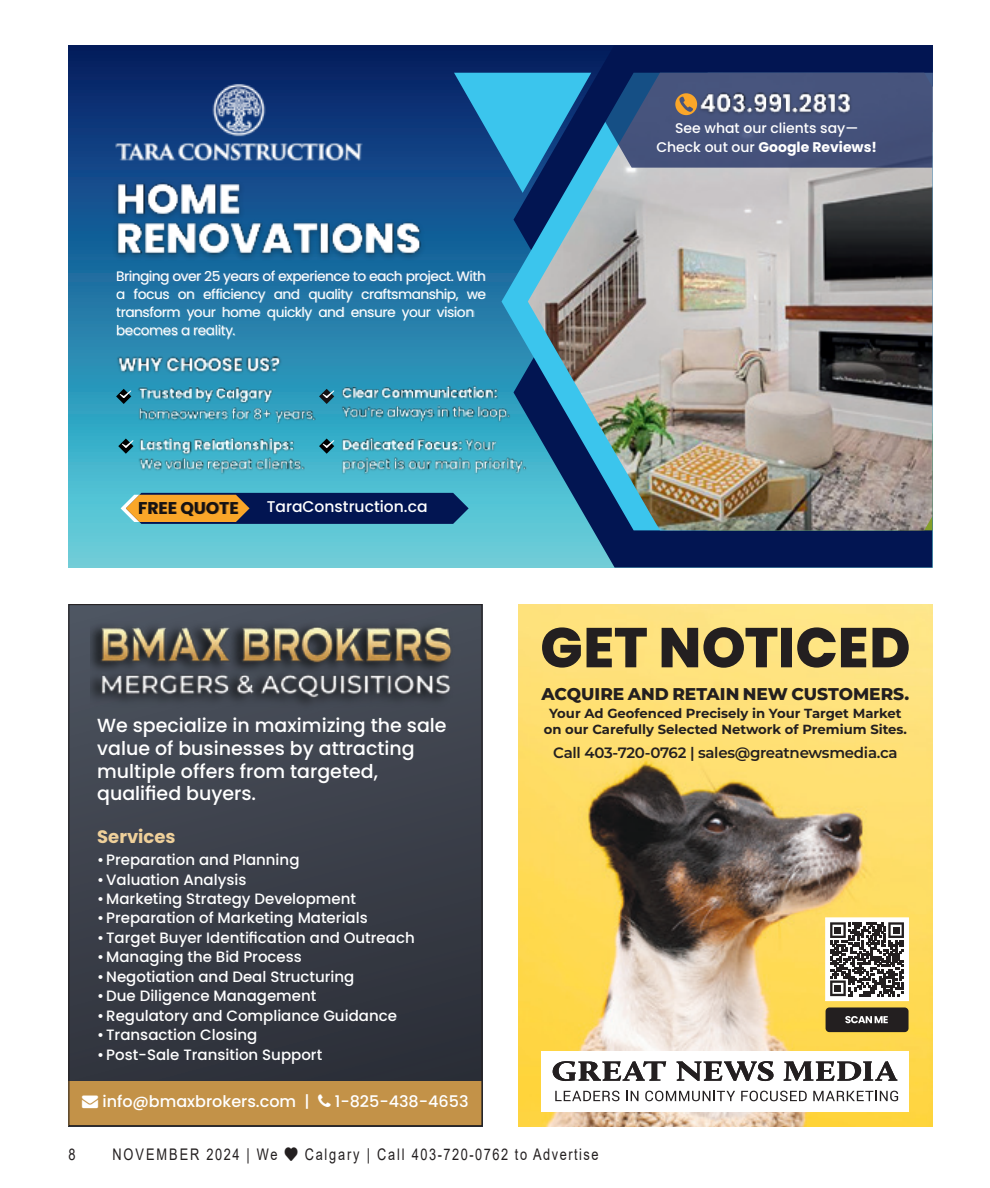
<style>
.page{position:relative;width:990px;height:1188px;background:#fff}
.page>*{position:absolute;margin:0;border:0;box-sizing:border-box;transform-origin:0 0}
.t1{font:500 19px/22.8px "Poppins";color:#fff}
.t2{font:700 18px "Poppins";color:#efd09a}
.t3{font:800 17px "Montserrat";color:#231f20}
.t4{font:700 17px "Poppins";color:#161213}
.t5{font:16px "Arial";letter-spacing:.12em;color:#231f20;scale:.8 1}
.t6{font:500 16px "Poppins";color:#fff}
.t7{font:500 15.6px "Poppins";color:#fff}
.t8{font:500 15px "Poppins";color:#fff}
.t9{font:600 15px "Montserrat";letter-spacing:-.02em;color:#231f20}
.t10{font:500 14px/18.6px "Poppins";color:#fff;text-align:center}
.t11{font:13.6px/18.2px "Poppins";letter-spacing:-.025em;color:#fff}
.t12{font:700 13.2px/16px "Montserrat";color:#231f20;text-align:center}
.s1{font-weight:700}
</style>
<div class="page">
<img style="left:68px;top:46px;width:446px;height:522px">
<svg style="left:514px;top:530px;width:418px;height:38px;background:#1a3f70"></svg>
<svg style="left:502px;top:193px;width:26px;height:337px;background:#2c8ab3"></svg>
<img style="left:528px;top:193px;width:404px;height:337px">
<svg style="left:121px;top:493px;width:348px;height:31px;background:#4e484f"></svg>
<img style="left:109px;top:73px;width:261px;height:97px">
<img style="left:135px;top:385px;width:181px;height:42px">
<svg style="left:319px;top:389px;width:15px;height:15px"></svg>
<svg style="left:319px;top:439px;width:15px;height:15px"></svg>
<svg style="left:116px;top:389px;width:15px;height:15px"></svg>
<svg style="left:118px;top:439px;width:15px;height:15px"></svg>
<svg style="left:454px;top:46px;width:478px;height:147px;background:#42638c"></svg>
<img style="left:107px;top:170px;width:326px;height:98px">
<img style="left:114px;top:353px;width:172px;height:26px">
<img style="left:338px;top:383px;width:175px;height:42px">
<img style="left:137px;top:435px;width:171px;height:42px">
<img style="left:338px;top:435px;width:193px;height:42px">
<svg style="left:312px;top:415px;width:6px;height:8px"></svg>
<div style="left:68px;top:604px;width:414px;height:522px;background:linear-gradient(to bottom,#4b525d,#2a2d36)"></div>
<div style="left:68px;top:1081px;width:414px;height:45px;background:#c39248"></div>
<img style="left:91px;top:616px;width:369px;height:96px">
<img style="left:518px;top:604px;width:414px;height:522px">
<div style="left:826px;top:918px;width:82px;height:83px;background:#fff"></div>
<svg style="left:830px;top:922px;width:74px;height:74px"></svg>
<div style="left:835px;top:927px;width:6px;height:7px;background:#231f20"></div>
<div style="left:893px;top:927px;width:6px;height:7px;background:#231f20"></div>
<div style="left:835px;top:985px;width:6px;height:7px;background:#231f20"></div>
<div style="left:825px;top:918px;width:84px;height:83px;border:1px solid #fff"></div>
<div style="left:826px;top:1007px;width:83px;height:25px;background:#231f20;border-radius:4px"></div>
<svg style="left:845px;top:1016px;width:43px;height:7px"></svg>
<div style="left:542px;top:1051px;width:367px;height:61px;background:#fff"></div>
<svg style="left:555px;top:1091px;width:65px;height:10px"></svg>
<svg style="left:626px;top:1091px;width:12px;height:10px"></svg>
<svg style="left:645px;top:1091px;width:90px;height:10px"></svg>
<svg style="left:741px;top:1091px;width:66px;height:10px"></svg>
<svg style="left:813px;top:1091px;width:85px;height:10px"></svg>
<svg style="left:553px;top:1061px;width:113px;height:20px"></svg>
<svg style="left:677px;top:1061px;width:97px;height:20px"></svg>
<svg style="left:784px;top:1061px;width:113px;height:20px"></svg>
<svg style="left:542px;top:627px;width:367px;height:41px;background:#85774b"></svg>
<p class="t11" style="left:117px;top:267px;width:371px">Bringing over 25 years of experience to each project. With a focus on efficiency and quality craftsmanship, we transform your home quickly and ensure your vision becomes a reality.</p>
<p class="t4" style="left:139px;top:499px;width:102px">FREE QUOTE</p>
<p class="t7" style="left:267px;top:498px;width:162px">TaraConstruction.ca</p>
<p class="t10" style="left:656px;top:119px;width:222px">See what our clients say—<br>Check out our <span class="s1">Google Reviews!</span></p>
<p class="t1" style="left:97px;top:714px;width:351px">We specialize in maximizing the sale value of businesses by attracting multiple offers from targeted, qualified buyers.</p>
<p class="t2" style="left:97px;top:826px;width:80px">Services</p>
<p class="t8" style="left:97px;top:851px;width:204px">•Preparation and Planning</p>
<p class="t8" style="left:97px;top:871px;width:151px">•Valuation Analysis</p>
<p class="t8" style="left:97px;top:890px;width:260px">•Marketing Strategy Development</p>
<p class="t8" style="left:97px;top:910px;width:272px">•Preparation of Marketing Materials</p>
<p class="t8" style="left:97px;top:929px;width:319px">•Target Buyer Identification and Outreach</p>
<p class="t8" style="left:97px;top:948px;width:206px">•Managing the Bid Process</p>
<p class="t8" style="left:97px;top:968px;width:259px">•Negotiation and Deal Structuring</p>
<p class="t8" style="left:97px;top:987px;width:221px">•Due Diligence Management</p>
<p class="t8" style="left:97px;top:1007px;width:301px">•Regulatory and Compliance Guidance</p>
<p class="t8" style="left:97px;top:1026px;width:162px">•Transaction Closing</p>
<p class="t8" style="left:97px;top:1046px;width:227px">•Post-Sale Transition Support</p>
<p class="t6" style="left:82px;top:1092px;width:229px">→ info@bmaxbrokers.com |</p>
<p class="t6" style="left:335px;top:1092px;width:135px">1-825-438-4653</p>
<p class="t3" style="left:541px;top:681px;width:370px">ACQUIRE AND RETAIN NEW CUSTOMERS.</p>
<p class="t12" style="left:544px;top:705px;width:365px">Your Ad Geofenced Precisely in Your Target Market on our Carefully Selected Network of Premium Sites.</p>
<p class="t9" style="left:553px;top:742px;width:346px">Call 403-720-0762 | sales@greatnewsmedia.ca</p>
<p class="t5" style="left:68px;top:1144px;width:10px">8</p>
<p class="t5" style="left:112px;top:1144px;width:609px">NOVEMBER 2024 | We ♥ Calgary | Call 403-720-0762 to Advertise</p>
</div>
